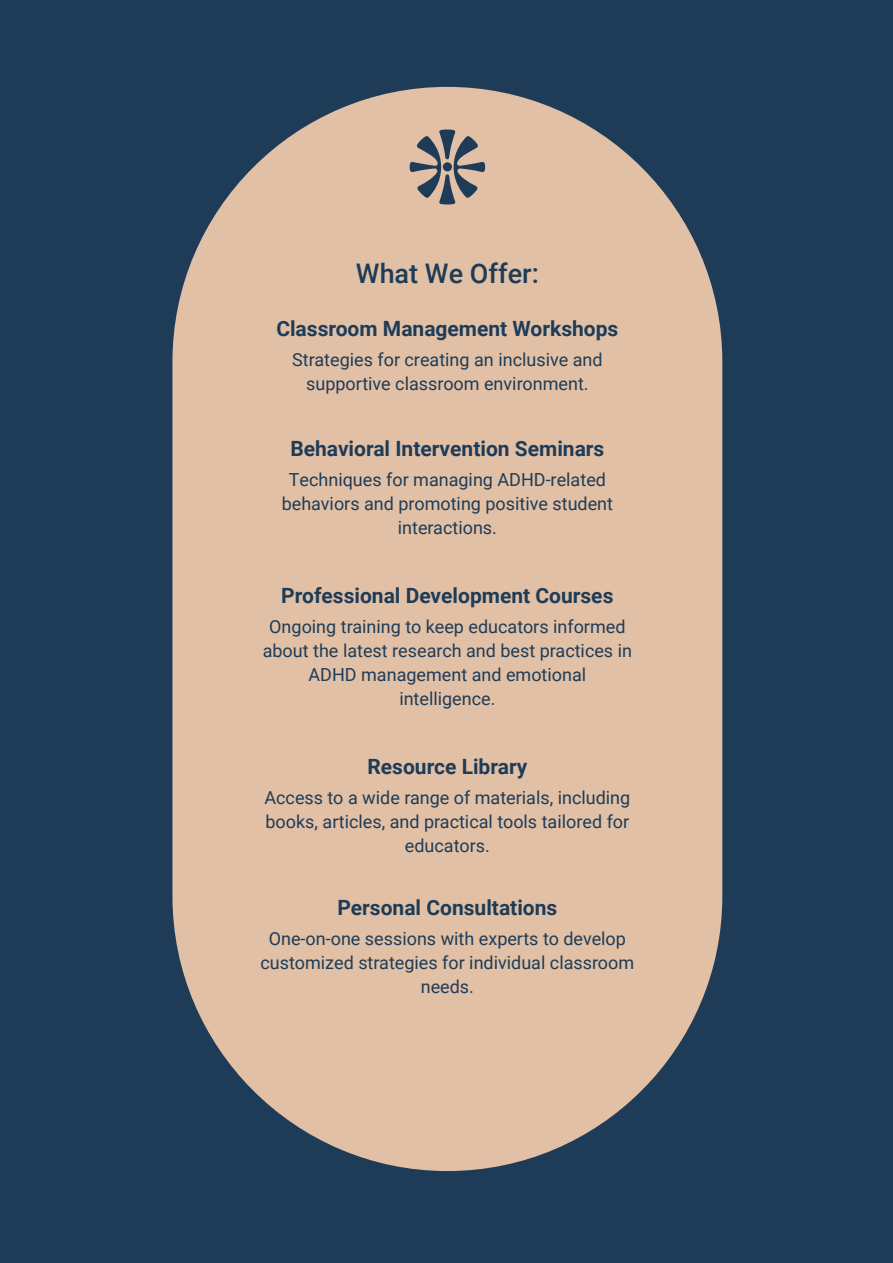
<style>
.page{position:relative;width:893px;height:1263px;background:#1e3c57}
.page>*{position:absolute;margin:0;border:0;box-sizing:border-box;transform-origin:0 0}
.t1{font:500 27px "Roboto";color:#1e3c57}
.t2{font:700 21px "Roboto";color:#1e3c57}
.t3{font:18px/24px "Roboto";color:#1e3c57;text-align:center}
</style>
<div class="page">
<div style="left:172px;top:87px;width:550px;height:1084px;background:#e1c0a6;border-radius:275px"></div>
<svg style="left:410px;top:129px;width:75px;height:76px"></svg>
<h1 class="t1" style="left:356px;top:254px;width:184px">What We Offer:</h1>
<p class="t2" style="left:276px;top:314px;width:344px">Classroom Management Workshops</p>
<p class="t3" style="left:292px;top:347px;width:312px">Strategies for creating an inclusive and supportive classroom environment.</p>
<p class="t2" style="left:290px;top:434px;width:315px">Behavioral Intervention Seminars</p>
<p class="t3" style="left:282px;top:467px;width:333px">Techniques for managing ADHD-related behaviors and promoting positive student interactions.</p>
<p class="t2" style="left:281px;top:581px;width:334px">Professional Development Courses</p>
<p class="t3" style="left:263px;top:614px;width:371px">Ongoing training to keep educators informed about the latest research and best practices in ADHD management and emotional intelligence.</p>
<p class="t2" style="left:367px;top:752px;width:161px">Resource Library</p>
<p class="t3" style="left:264px;top:785px;width:367px">Access to a wide range of materials, including books, articles, and practical tools tailored for educators.</p>
<p class="t2" style="left:337px;top:893px;width:221px">Personal Consultations</p>
<p class="t3" style="left:261px;top:926px;width:375px">One-on-one sessions with experts to develop customized strategies for individual classroom needs.</p>
</div>
